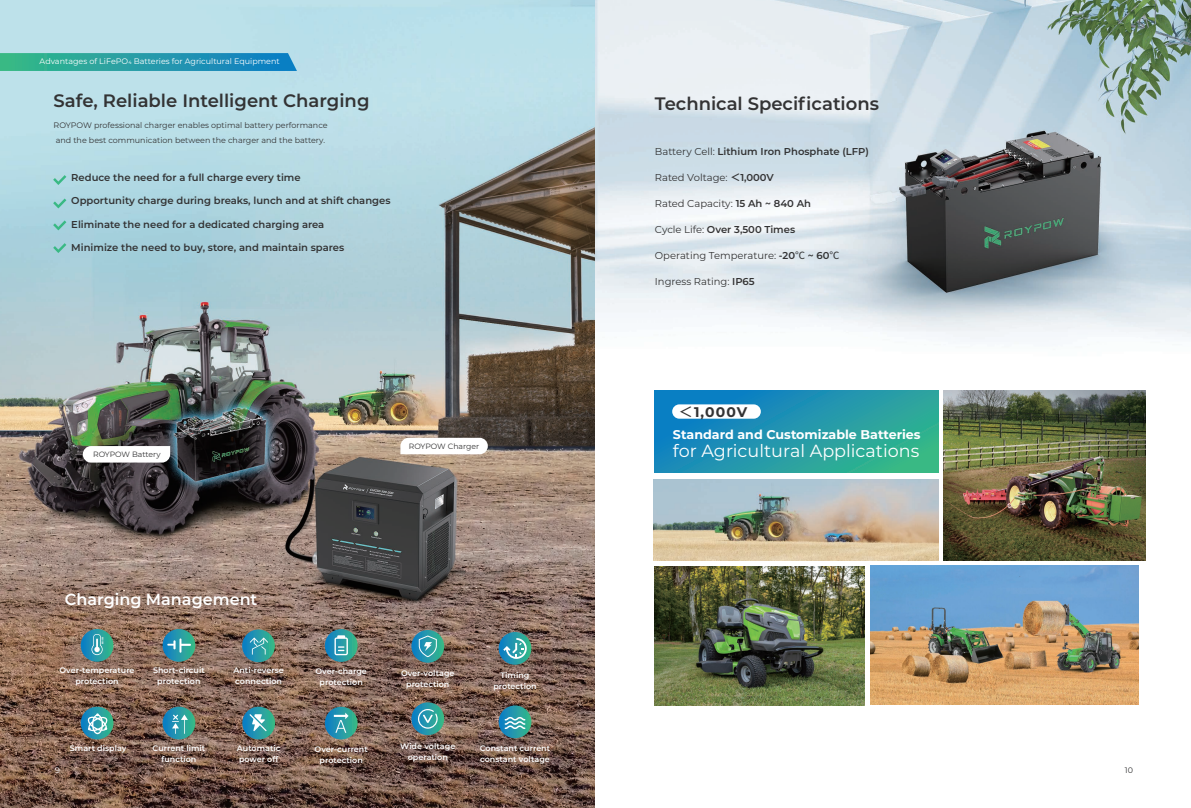
<style>
.page{position:relative;width:1191px;height:808px;background:#fff}
.page>*{position:absolute;margin:0;border:0;box-sizing:border-box;transform-origin:0 0}
.t1{font:600 18px "Montserrat";color:#333334}
.t2{font:17.6px "Montserrat";color:#fff}
.t3{font:600 16px "Montserrat";color:#fff}
.t4{font:700 14px "Montserrat";color:#333334}
.t5{font:700 12.7px "Montserrat";color:#fff}
.t6{font:600 10px "Montserrat";color:#333334}
.t7{font:10px "Montserrat";color:#333334}
.t8{font:600 8px/10.8px "Montserrat";color:#fff;text-align:center}
.t9{font:8px/15px "Montserrat";color:#333334}
.t10{font:8px "Montserrat";color:#fff}
.t11{font:7.7px "Montserrat";color:#333334}
.s1{font-weight:400}
.s2{font-family:"Source Han Sans SC";font-weight:700}
.s3{font-weight:600}
.s4{font-family:"Source Han Sans SC"}
.s5{font-family:"Source Han Sans SC";font-weight:500}
</style>
<div class="page">
<img style="left:0;top:0;width:1191px;height:808px">
<svg style="left:0;top:53px;width:297px;height:18px;background:#269ca8"></svg>
<svg style="left:53px;top:175px;width:13px;height:10px"></svg>
<svg style="left:53px;top:199px;width:13px;height:9px"></svg>
<svg style="left:53px;top:220px;width:13px;height:10px"></svg>
<svg style="left:53px;top:243px;width:13px;height:10px"></svg>
<svg style="left:400px;top:438px;width:88px;height:16px"></svg>
<svg style="left:83px;top:446px;width:87px;height:17px"></svg>
<svg style="left:81px;top:629px;width:32px;height:33px"></svg>
<div style="left:163px;top:629px;width:32px;height:33px;background:linear-gradient(to right,#0d7cca,#3ab587);border-radius:16px"></div>
<svg style="left:242px;top:629px;width:33px;height:33px"></svg>
<svg style="left:91px;top:634px;width:12px;height:21px"></svg>
<div style="left:81px;top:707px;width:32px;height:32px;background:linear-gradient(to right,#0d7bc9,#37b78a);border-radius:16px"></div>
<div style="left:163px;top:707px;width:32px;height:32px;background:linear-gradient(to right,#0e7bc9,#37b789);border-radius:16px"></div>
<svg style="left:242px;top:707px;width:33px;height:32px"></svg>
<svg style="left:411px;top:630px;width:33px;height:33px"></svg>
<svg style="left:498px;top:632px;width:33px;height:33px"></svg>
<svg style="left:411px;top:702px;width:33px;height:33px"></svg>
<svg style="left:325px;top:629px;width:32px;height:33px"></svg>
<div style="left:325px;top:707px;width:32px;height:32px;background:linear-gradient(to right,#0e7bca,#36b78a);border-radius:16px"></div>
<svg style="left:498px;top:705px;width:33px;height:33px"></svg>
<svg style="left:167px;top:638px;width:24px;height:15px"></svg>
<svg style="left:250px;top:637px;width:18px;height:18px"></svg>
<svg style="left:87px;top:713px;width:21px;height:21px"></svg>
<svg style="left:172px;top:714px;width:16px;height:20px"></svg>
<svg style="left:249px;top:714px;width:18px;height:17px"></svg>
<svg style="left:419px;top:635px;width:18px;height:22px"></svg>
<svg style="left:418px;top:709px;width:19px;height:20px"></svg>
<svg style="left:334px;top:635px;width:14px;height:20px"></svg>
<svg style="left:334px;top:713px;width:14px;height:20px"></svg>
<svg style="left:503px;top:638px;width:24px;height:21px"></svg>
<svg style="left:504px;top:717px;width:21px;height:12px"></svg>
<img style="left:654px;top:480px;width:284px;height:81px">
<img style="left:870px;top:565px;width:268px;height:139px">
<img style="left:654px;top:567px;width:211px;height:139px">
<svg style="left:654px;top:391px;width:284px;height:81px;background:#2299a9"></svg>
<div style="left:672px;top:404px;width:89px;height:15px;background:#fff;border-radius:7px"></div>
<img style="left:943px;top:391px;width:202px;height:169px">
<p class="t10" style="left:40px;top:56px;width:242px">Advantages of LiFePO4 Batteries for Agricultural Equipment</p>
<h1 class="t1" style="left:54px;top:88px;width:317px">Safe, Reliable Intelligent Charging</h1>
<p class="t9" style="left:54px;top:117px;width:275px">ROYPOW professional charger enables optimal battery performance and the best communication between the charger and the battery.</p>
<p class="t6" style="left:71px;top:170px;width:231px">Reduce the need for a full charge every time</p>
<p class="t6" style="left:71px;top:194px;width:321px">Opportunity charge during breaks, lunch and at shift changes</p>
<p class="t6" style="left:71px;top:217px;width:254px">Eliminate the need for a dedicated charging area</p>
<p class="t6" style="left:71px;top:240px;width:274px">Minimize the need to buy, store, and maintain spares</p>
<p class="t11" style="left:93px;top:449px;width:69px">ROYPOW Battery</p>
<p class="t11" style="left:409px;top:441px;width:72px">ROYPOW Charger</p>
<h3 class="t3" style="left:65px;top:588px;width:194px">Charging Management</h3>
<p class="t8" style="left:60px;top:664px;width:77px">Over-temperature protection</p>
<p class="t8" style="left:153px;top:664px;width:53px">Short-circuit protection</p>
<p class="t8" style="left:233px;top:664px;width:52px;text-align:left">Anti-reverse connection</p>
<p class="t8" style="left:315px;top:666px;width:53px">Over-charge protection</p>
<p class="t8" style="left:401px;top:668px;width:55px">Over-voltage protection</p>
<p class="t8" style="left:493px;top:670px;width:45px">Timing protection</p>
<p class="t10" style="left:55px;top:765px;width:6px">9</p>
<p class="t8" style="left:70px;top:742px;width:58px">Smart display</p>
<p class="t8" style="left:153px;top:742px;width:54px">Current limit function</p>
<p class="t8" style="left:237px;top:742px;width:45px;text-align:left">Automatic power off</p>
<p class="t8" style="left:400px;top:740px;width:57px">Wide voltage operation</p>
<p class="t8" style="left:314px;top:743px;width:55px">Over-current protection</p>
<p class="t8" style="left:480px;top:742px;width:72px;text-align:left">Constant current constant voltage</p>
<h1 class="t1" style="left:655px;top:91px;width:226px">Technical Specifications</h1>
<p class="t6" style="left:655px;top:144px;width:215px"><span class="s1">Battery Cell:</span> Lithium Iron Phosphate (LFP)</p>
<p class="t7" style="left:655px;top:170px;width:120px">Rated Voltage: <span class="s2">＜</span><span class="s3">1,000V</span></p>
<p class="t7" style="left:655px;top:196px;width:158px">Rated Capacity: <span class="s3">15 Ah ~ 840 Ah</span></p>
<p class="t6" style="left:655px;top:222px;width:142px"><span class="s1">Cycle Life:</span> Over 3,500 Times</p>
<p class="t7" style="left:655px;top:248px;width:186px">Operating Temperature: <span class="s3">-20</span><span class="s4">℃</span> <span class="s3">~ 60</span><span class="s4">℃</span></p>
<p class="t7" style="left:655px;top:274px;width:101px">Ingress Rating: <span class="s3">IP65</span></p>
<h3 class="t4" style="left:679px;top:401px;width:70px"><span class="s5">＜</span>1,000V</h3>
<h3 class="t5" style="left:673px;top:425px;width:249px">Standard and Customizable Batteries</h3>
<h2 class="t2" style="left:673px;top:439px;width:248px">for Agricultural Applications</h2>
<p class="t9" style="left:1124px;top:762px;width:10px">10</p>
</div>
